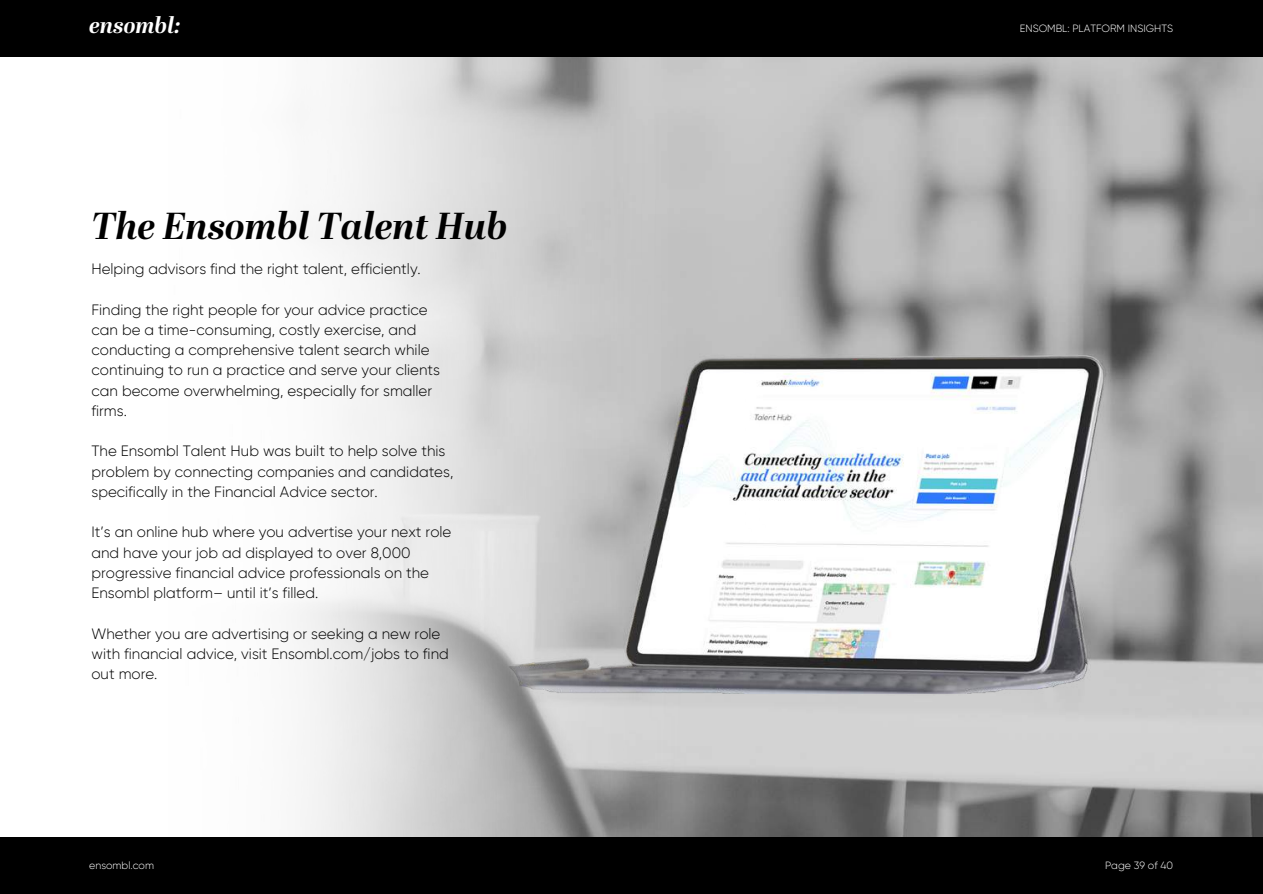
<style>
.page{position:relative;width:1263px;height:894px;background:#fff}
.page>*{position:absolute;margin:0;border:0;box-sizing:border-box;transform-origin:0 0}
.t1{font:italic 700 37.5px "Abril Display";color:#000}
.t2{font:italic 700 22.5px "Abril Display";color:#fff}
.t3{font:300 15px/20.2px "Gilroy";color:#000}
.t4{font:300 10.5px "Gilroy";color:#fff}
</style>
<div class="page">
<img style="left:773px;top:56px;width:490px;height:780px">
<img style="left:773px;top:355px;width:338px;height:338px">
<img style="left:758px;top:56px;width:15px;height:780px">
<img style="left:154px;top:56px;width:604px;height:780px">
<div style="left:0;top:0;width:1263px;height:56px;background:#000"></div>
<div style="left:0;top:836px;width:1263px;height:57px;background:#000"></div>
<h2 class="t2" style="left:89px;top:14px;width:93px">ensombl:</h2>
<h1 class="t1" style="left:91px;top:208px;width:417px">The Ensombl Talent Hub</h1>
<p class="t3" style="left:91px;top:259px;width:331px">Helping advisors find the right talent, efficiently.</p>
<p class="t3" style="left:91px;top:299px;width:350px">Finding the right people for your advice practice can be a time-consuming, costly exercise, and conducting a comprehensive talent search while continuing to run a practice and serve your clients can become overwhelming, especially for smaller firms.</p>
<p class="t3" style="left:91px;top:441px;width:363px">The Ensombl Talent Hub was built to help solve this problem by connecting companies and candidates, specifically in the Financial Advice sector.</p>
<p class="t3" style="left:91px;top:522px;width:361px">It’s an online hub where you advertise your next role and have your job ad displayed to over 8,000 progressive financial advice professionals on the Ensombl platform– until it’s filled.</p>
<p class="t3" style="left:91px;top:623px;width:359px">Whether you are advertising or seeking a new role with financial advice, visit Ensombl.com/jobs to find out more.</p>
<p class="t4" style="left:1020px;top:22px;width:155px">ENSOMBL: PLATFORM INSIGHTS</p>
<p class="t4" style="left:89px;top:858px;width:66px">ensombl.com</p>
<p class="t4" style="left:1105px;top:858px;width:69px">Page 39 of 40</p>
<p class="t4" style="left:1115px;top:858px;width:60px">Page 2 of 17</p>
</div>
